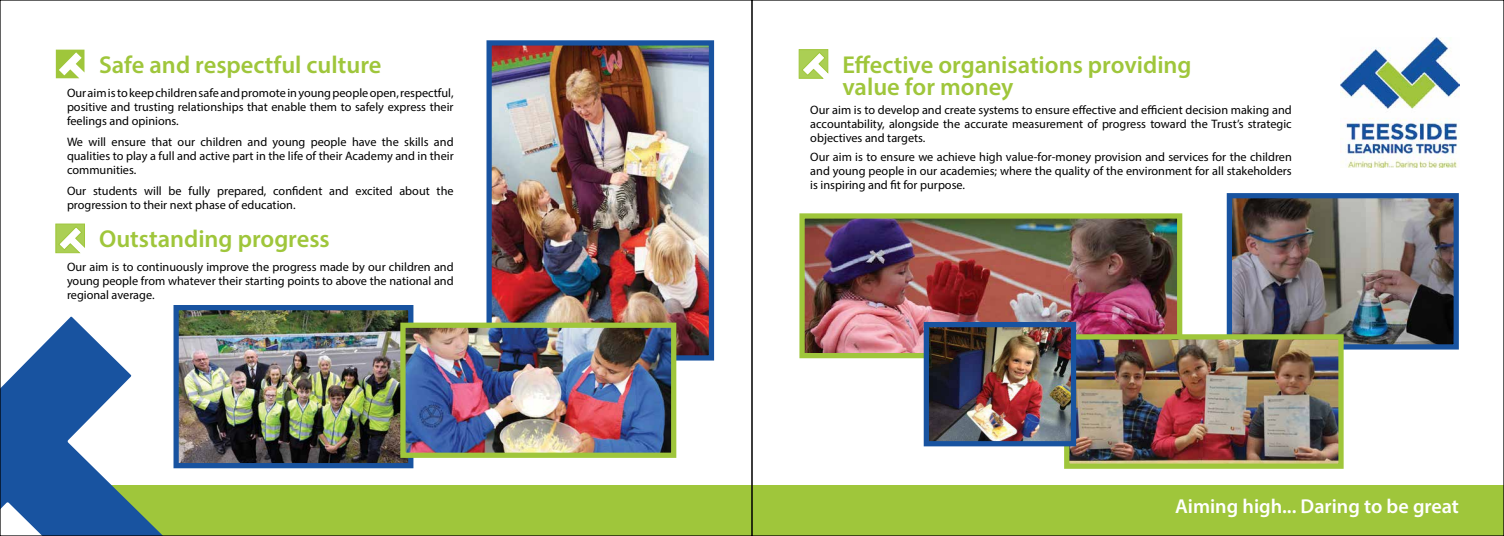
<style>
.page{position:relative;width:1504px;height:536px;background:#fff}
.page>*{position:absolute;margin:0;border:0;box-sizing:border-box;transform-origin:0 0}
.t1{font:600 24.5px/22.8px "Myriad Pro";color:#9fc63b}
.t2{font:600 20.12px "Myriad Pro";color:#fff}
.t3{font:12.25px/14px "Myriad Pro";color:#000;text-align:justify}
</style>
<div class="page">
<img style="left:1340px;top:37px;width:118px;height:130px">
<div style="left:67px;top:485px;width:1436px;height:51px;background:#9fc63b"></div>
<svg style="left:2px;top:316px;width:196px;height:218px;fill:#1853a0"></svg>
<img style="left:492px;top:46px;width:216px;height:308px">
<div style="left:486px;top:40px;width:228px;height:320px;border:5px solid #1853a0"></div>
<svg style="left:56px;top:50px;width:28px;height:28px"></svg>
<svg style="left:798px;top:49px;width:30px;height:30px"></svg>
<svg style="left:55px;top:223px;width:30px;height:30px"></svg>
<img style="left:179px;top:311px;width:228px;height:151px">
<div style="left:173px;top:305px;width:240px;height:163px;border:5px solid #1853a0"></div>
<img style="left:406px;top:328px;width:264px;height:124px">
<div style="left:400px;top:322px;width:276px;height:136px;border:5px solid #9fc63b"></div>
<img style="left:805px;top:219px;width:371px;height:133px">
<div style="left:799px;top:213px;width:383px;height:145px;border:5px solid #9fc63b"></div>
<img style="left:1232px;top:199px;width:220px;height:144px">
<div style="left:1226px;top:193px;width:232px;height:156px;border:5px solid #1853a0"></div>
<img style="left:1069px;top:340px;width:268px;height:123px">
<div style="left:1063px;top:334px;width:280px;height:135px;border:5px solid #9fc63b"></div>
<img style="left:929px;top:328px;width:140px;height:112px">
<div style="left:923px;top:322px;width:152px;height:124px;border:5px solid #1853a0"></div>
<h1 class="t1" style="left:99px;top:52px;width:284px">Safe and respectful culture</h1>
<h1 class="t1" style="left:842px;top:52px;width:351px">Effective organisations providing value for money</h1>
<p class="t3" style="left:67px;top:86px;width:388px">Our aim is to keep children safe and promote in young people open, respectful, positive and trusting relationships that enable them to safely express their feelings and opinions.</p>
<p class="t3" style="left:67px;top:135px;width:388px">We will ensure that our children and young people have the skills and qualities to play a full and active part in the life of their Academy and in their communities.</p>
<p class="t3" style="left:67px;top:184px;width:388px">Our students will be fully prepared, confident and excited about the progression to their next phase of education.</p>
<p class="t3" style="left:810px;top:103px;width:483px">Our aim is to develop and create systems to ensure effective and efficient decision making and accountability, alongside the accurate measurement of progress toward the Trust’s strategic objectives and targets.</p>
<p class="t3" style="left:810px;top:150px;width:483px">Our aim is to ensure we achieve high value-for-money provision and services for the children and young people in our academies; where the quality of the environment for all stakeholders is inspiring and fit for purpose.</p>
<h1 class="t1" style="left:99px;top:227px;width:232px">Outstanding progress</h1>
<p class="t3" style="left:67px;top:260px;width:388px">Our aim is to continuously improve the progress made by our children and young people from whatever their starting points to above the national and regional average.</p>
<h2 class="t2" style="left:1174px;top:493px;width:285px">Aiming high... Daring to be great</h2>
</div>
